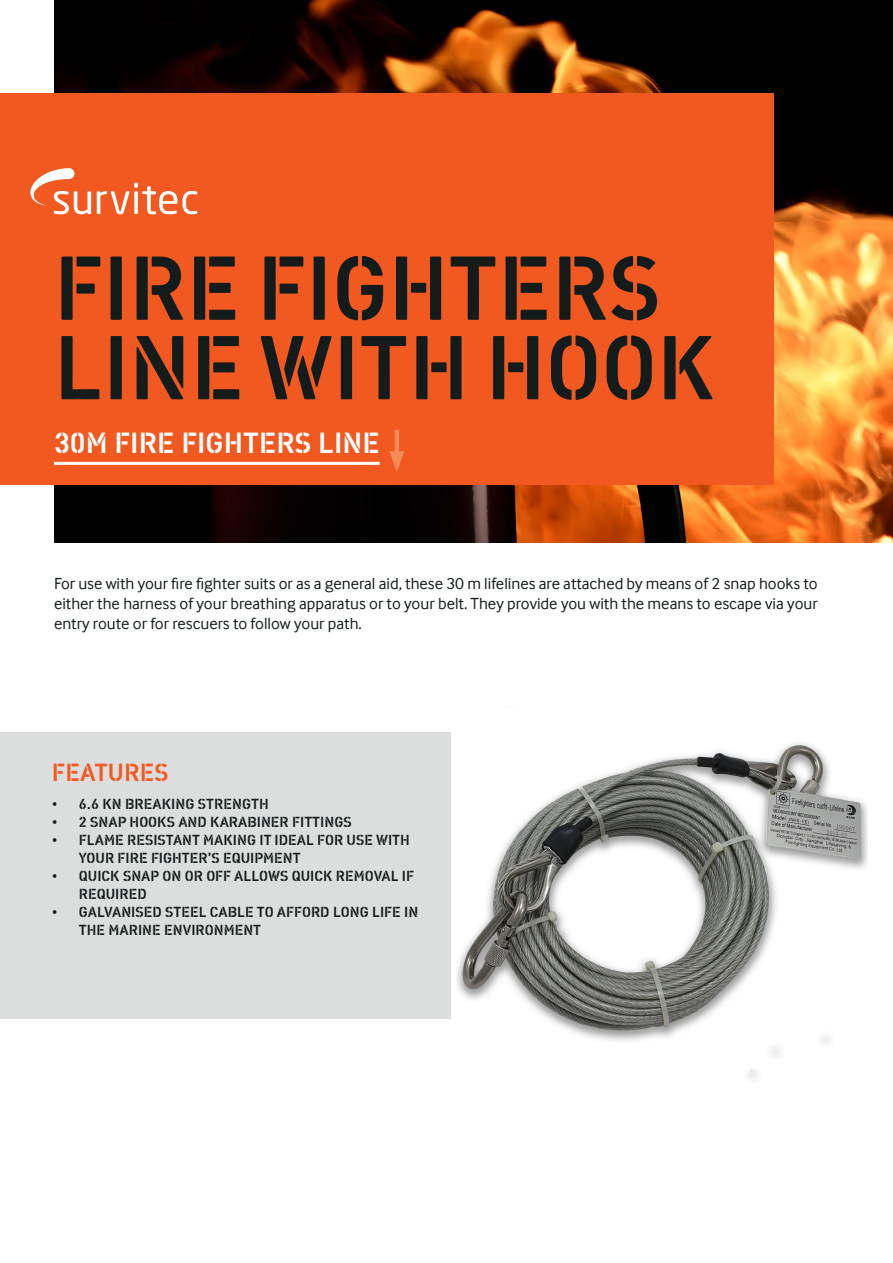
<style>
.page{position:relative;width:893px;height:1263px;background:#fff}
.page>*{position:absolute;margin:0;border:0;box-sizing:border-box;transform-origin:0 0}
.t1{font:93px "Vtg Stencil DIN";color:#141c1b}
.t2{font:30px "Vtg Stencil DIN";color:#fff}
.t3{font:25.5px "Vtg Stencil DIN";color:#f15921}
.t4{font:16.5px/19.8px "Inter Face";color:#141c1b;text-align:justify}
.t5{font:15px/18px "Vtg Stencil DIN";color:#141c1b}
</style>
<div class="page">
<img style="left:54px;top:0;width:839px;height:542px">
<div style="left:0;top:93px;width:774px;height:392px;background:#f15921"></div>
<hr style="left:54px;top:462px;width:326px;height:3px;background:#fff">
<hr style="left:395px;top:430px;width:4px;height:29px;background:#f68a58">
<svg style="left:389px;top:451px;width:15px;height:21px"></svg>
<div style="left:0;top:732px;width:451px;height:286px;background:#dcdede"></div>
<svg style="left:97px;top:183px;width:100px;height:31px"></svg>
<svg style="left:30px;top:168px;width:61px;height:46px"></svg>
<img style="left:457px;top:743px;width:410px;height:337px">
<p class="t1" style="left:54px;top:234px;width:608px">FIRE FIGHTERS</p>
<p class="t1" style="left:54px;top:313px;width:663px">LINE WITH HOOK</p>
<p class="t2" style="left:54px;top:426px;width:327px">30M FIRE FIGHTERS LINE</p>
<p class="t4" style="left:54px;top:575px;width:765px">For use with your fire fighter suits or as a general aid, these 30 m lifelines are attached by means of 2 snap hooks to either the harness of your breathing apparatus or to your belt. They provide you with the means to escape via your entry route or for rescuers to follow your path.</p>
<p class="t3" style="left:52px;top:758px;width:118px">FEATURES</p>
<p class="t5" style="left:52px;top:795px;width:218px">• 6.6 KN BREAKING STRENGTH</p>
<p class="t5" style="left:52px;top:813px;width:301px">• 2 SNAP HOOKS AND KARABINER FITTINGS</p>
<p class="t5" style="left:79px;top:831px;width:333px;text-indent:-27px">• FLAME RESISTANT MAKING IT IDEAL FOR USE WITH<br>YOUR FIRE FIGHTER’S EQUIPMENT</p>
<p class="t5" style="left:79px;top:867px;width:337px;text-indent:-27px">• QUICK SNAP ON OR OFF ALLOWS QUICK REMOVAL IF<br>REQUIRED</p>
<p class="t5" style="left:79px;top:903px;width:341px;text-indent:-27px">• GALVANISED STEEL CABLE TO AFFORD LONG LIFE IN<br>THE MARINE ENVIRONMENT</p>
</div>
